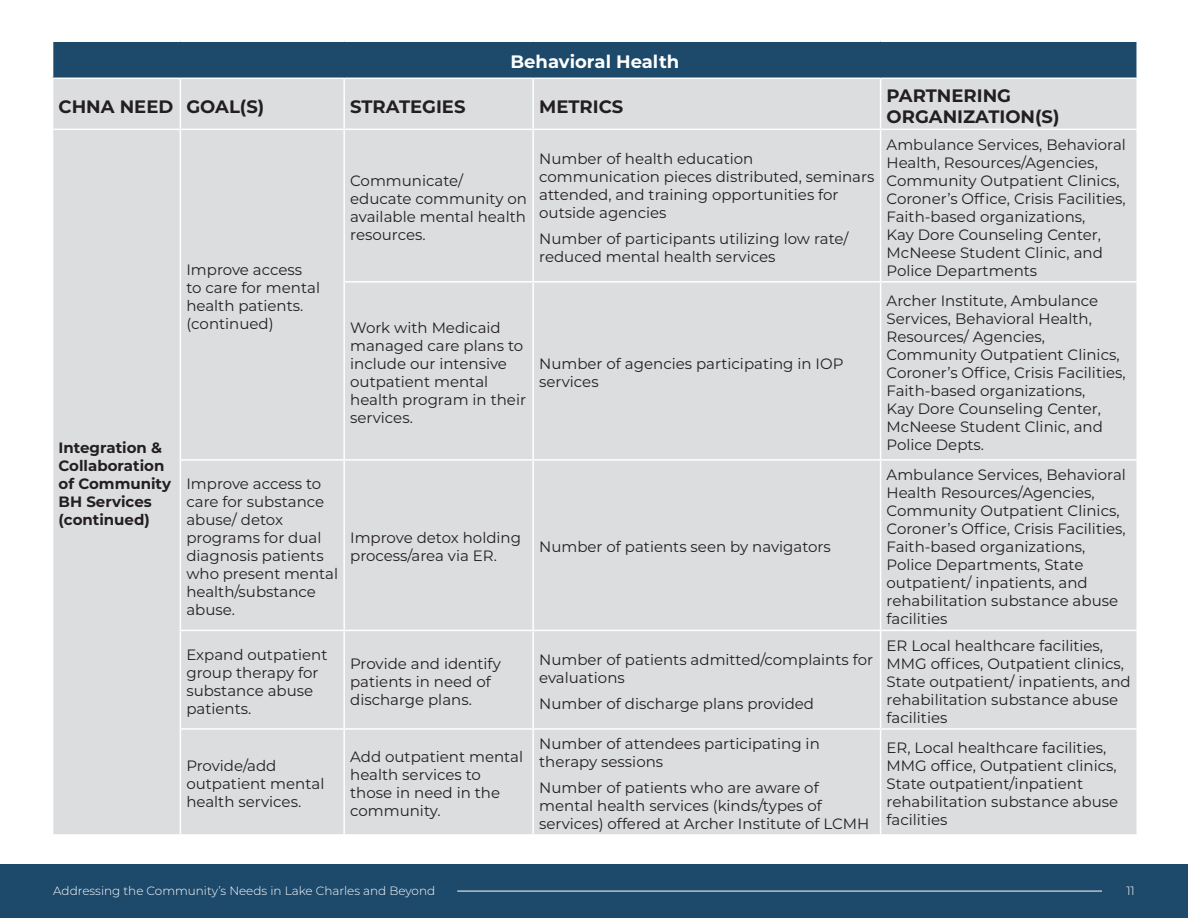
<style>
.page{position:relative;width:1188px;height:918px;background:#fff}
.page>*{position:absolute;margin:0;border:0;box-sizing:border-box;transform-origin:0 0}
.t1{font:700 18px/21.6px "Montserrat";color:#231f20}
.t2{font:700 18px "Montserrat";color:#fff}
.t3{font:15px/18px "Montserrat";color:#231f20}
.t4{font:700 15px/18px "Montserrat";color:#231f20}
.t5{font:300 12px "Montserrat";color:#fff}
</style>
<div class="page">
<div style="left:0;top:864px;width:1188px;height:54px;background:#1d496b"></div>
<hr style="left:457px;top:891px;width:645px;height:1px;background:#fff">
<div style="left:53px;top:41px;width:1084px;height:37px;background:#1d496b"></div>
<div style="left:53px;top:79px;width:1083px;height:755px;background:#dcdddf"></div>
<hr style="left:52px;top:40px;width:128px;height:2px;background:#fff">
<hr style="left:180px;top:40px;width:164px;height:2px;background:#fff">
<hr style="left:344px;top:40px;width:189px;height:2px;background:#fff">
<hr style="left:533px;top:40px;width:348px;height:2px;background:#fff">
<hr style="left:881px;top:40px;width:257px;height:2px;background:#fff">
<hr style="left:1136px;top:42px;width:2px;height:36px;background:#fff">
<hr style="left:180px;top:79px;width:1px;height:50px;background:#fff">
<hr style="left:180px;top:129px;width:164px;height:1px;background:#fff">
<hr style="left:180px;top:130px;width:1px;height:152px;background:#fff">
<hr style="left:344px;top:129px;width:189px;height:1px;background:#fff">
<hr style="left:533px;top:129px;width:348px;height:1px;background:#fff">
<hr style="left:881px;top:129px;width:257px;height:1px;background:#fff">
<hr style="left:180px;top:282px;width:1px;height:177px;background:#fff">
<hr style="left:343px;top:281px;width:190px;height:2px;background:#fff">
<hr style="left:533px;top:281px;width:348px;height:2px;background:#fff">
<hr style="left:881px;top:281px;width:257px;height:2px;background:#fff">
<hr style="left:180px;top:459px;width:164px;height:2px;background:#fff">
<hr style="left:180px;top:461px;width:1px;height:169px;background:#fff">
<hr style="left:344px;top:459px;width:189px;height:2px;background:#fff">
<hr style="left:533px;top:459px;width:348px;height:2px;background:#fff">
<hr style="left:881px;top:459px;width:257px;height:2px;background:#fff">
<hr style="left:180px;top:630px;width:164px;height:1px;background:#fff">
<hr style="left:180px;top:631px;width:1px;height:97px;background:#fff">
<hr style="left:344px;top:630px;width:189px;height:1px;background:#fff">
<hr style="left:533px;top:630px;width:348px;height:1px;background:#fff">
<hr style="left:881px;top:630px;width:257px;height:1px;background:#fff">
<hr style="left:180px;top:728px;width:164px;height:2px;background:#fff">
<hr style="left:180px;top:730px;width:1px;height:104px;background:#fff">
<hr style="left:344px;top:728px;width:189px;height:2px;background:#fff">
<hr style="left:533px;top:728px;width:348px;height:2px;background:#fff">
<hr style="left:881px;top:728px;width:257px;height:2px;background:#fff">
<hr style="left:343px;top:79px;width:2px;height:50px;background:#fff">
<hr style="left:532px;top:79px;width:2px;height:50px;background:#fff">
<hr style="left:880px;top:79px;width:1px;height:50px;background:#fff">
<hr style="left:343px;top:130px;width:2px;height:151px;background:#fff">
<hr style="left:532px;top:130px;width:2px;height:151px;background:#fff">
<hr style="left:880px;top:130px;width:1px;height:151px;background:#fff">
<hr style="left:343px;top:283px;width:2px;height:176px;background:#fff">
<hr style="left:532px;top:283px;width:2px;height:176px;background:#fff">
<hr style="left:880px;top:283px;width:1px;height:176px;background:#fff">
<hr style="left:343px;top:461px;width:2px;height:169px;background:#fff">
<hr style="left:532px;top:461px;width:2px;height:169px;background:#fff">
<hr style="left:880px;top:461px;width:1px;height:169px;background:#fff">
<hr style="left:343px;top:631px;width:2px;height:97px;background:#fff">
<hr style="left:532px;top:631px;width:2px;height:97px;background:#fff">
<hr style="left:880px;top:631px;width:1px;height:97px;background:#fff">
<hr style="left:343px;top:730px;width:2px;height:104px;background:#fff">
<hr style="left:532px;top:730px;width:2px;height:104px;background:#fff">
<hr style="left:880px;top:730px;width:1px;height:104px;background:#fff">
<hr style="left:53px;top:129px;width:127px;height:1px;background:#fff">
<p class="t2" style="left:510px;top:49px;width:170px">Behavioral Health</p>
<p class="t1" style="left:59px;top:94px;width:116px">CHNA NEED</p>
<p class="t1" style="left:186px;top:94px;width:79px">GOAL(S)</p>
<p class="t1" style="left:350px;top:94px;width:117px">STRATEGIES</p>
<p class="t1" style="left:539px;top:94px;width:86px">METRICS</p>
<p class="t1" style="left:887px;top:84px;width:174px">PARTNERING<br>ORGANIZATION(S)</p>
<p class="t4" style="left:59px;top:438px;width:114px">Integration &amp;<br>Collaboration of Community<br>BH Services (continued)</p>
<p class="t3" style="left:186px;top:260px;width:135px">Improve access to care for mental health patients.</p>
<p class="t3" style="left:186px;top:314px;width:89px">(continued)</p>
<p class="t3" style="left:350px;top:171px;width:178px">Communicate/ educate community on available mental health resources.</p>
<p class="t3" style="left:539px;top:149px;width:337px">Number of health education communication pieces distributed, seminars attended, and training opportunities for outside agencies</p>
<p class="t3" style="left:539px;top:229px;width:311px">Number of participants utilizing low rate/ reduced mental health services</p>
<p class="t3" style="left:350px;top:318px;width:177px">Work with Medicaid managed care plans to include our intensive outpatient mental health program in their services.</p>
<p class="t3" style="left:539px;top:354px;width:306px">Number of agencies participating in IOP services</p>
<p class="t3" style="left:186px;top:475px;width:153px">Improve access to care for substance abuse/ detox programs for dual diagnosis patients who present mental health/substance abuse.</p>
<p class="t3" style="left:350px;top:529px;width:172px">Improve detox holding process/area via ER.</p>
<p class="t3" style="left:539px;top:538px;width:293px">Number of patients seen by navigators</p>
<p class="t3" style="left:186px;top:645px;width:143px">Expand outpatient group therapy for substance abuse patients.</p>
<p class="t3" style="left:350px;top:654px;width:152px">Provide and identify patients in need of discharge plans.</p>
<p class="t3" style="left:539px;top:650px;width:335px">Number of patients admitted/complaints for evaluations</p>
<p class="t3" style="left:539px;top:694px;width:276px">Number of discharge plans provided</p>
<p class="t3" style="left:186px;top:756px;width:140px">Provide/add outpatient mental health services.</p>
<p class="t3" style="left:350px;top:747px;width:175px">Add outpatient mental health services to those in need in the community.</p>
<p class="t3" style="left:539px;top:735px;width:282px">Number of attendees participating in therapy sessions</p>
<p class="t3" style="left:539px;top:778px;width:332px">Number of patients who are aware of mental health services (kinds/types of services) offered at Archer Institute of LCMH</p>
<p class="t3" style="left:887px;top:135px;width:241px">Ambulance Services, Behavioral<br>Health, Resources/Agencies,<br>Community Outpatient Clinics,<br>Coroner’s Office, Crisis Facilities,<br>Faith-based organizations,<br>Kay Dore Counseling Center,<br>McNeese Student Clinic, and<br>Police Departments</p>
<p class="t3" style="left:887px;top:291px;width:241px">Archer Institute, Ambulance<br>Services, Behavioral Health,<br>Resources/ Agencies,<br>Community Outpatient Clinics,<br>Coroner’s Office, Crisis Facilities,<br>Faith-based organizations,<br>Kay Dore Counseling Center,<br>McNeese Student Clinic, and<br>Police Depts.</p>
<p class="t3" style="left:887px;top:466px;width:241px">Ambulance Services, Behavioral<br>Health Resources/Agencies,<br>Community Outpatient Clinics,<br>Coroner’s Office, Crisis Facilities,<br>Faith-based organizations,<br>Police Departments, State outpatient/ inpatients, and rehabilitation substance abuse facilities</p>
<p class="t3" style="left:887px;top:636px;width:246px">ER Local healthcare facilities,<br>MMG offices, Outpatient clinics,<br>State outpatient/ inpatients, and rehabilitation substance abuse facilities</p>
<p class="t3" style="left:887px;top:738px;width:233px">ER, Local healthcare facilities,<br>MMG office, Outpatient clinics,<br>State outpatient/inpatient rehabilitation substance abuse facilities</p>
<p class="t5" style="left:53px;top:883px;width:384px">Addressing the Community’s Needs in Lake Charles and Beyond</p>
<p class="t5" style="left:1126px;top:883px;width:10px">11</p>
</div>
